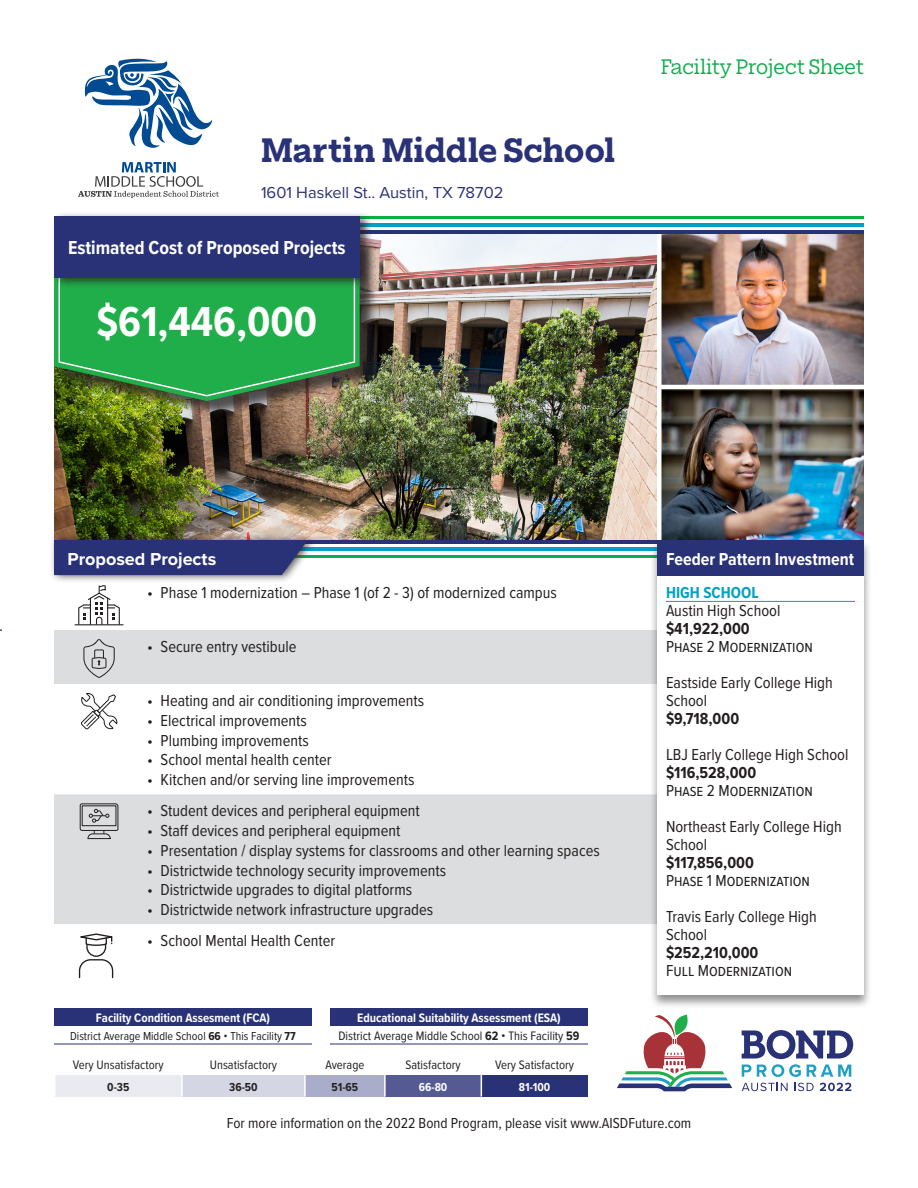
<style>
.page{position:relative;width:918px;height:1188px;background:#fff}
.page>*{position:absolute;margin:0;border:0;box-sizing:border-box;transform-origin:0 0}
.Budget_number{font:700 43.5px "Proxima Nova Cond";color:#fff}
.Facility_Title_H1{font:700 31.5px "Elizeth";letter-spacing:-.005em;color:#2a3277}
.t1{font:700 19.5px "Proxima Nova Cond";color:#fff}
.Facility{font:19.5px "Elizeth";color:#0cad4b}
.Feeder_Heaeding_2{font:700 18px "Proxima Nova Cond";color:#fff}
.Heading_2{font:700 18px "Proxima Nova";color:#fff}
.Text_Condensed_11_pt{font:16.5px/18px "Proxima Nova Cond";color:#231f20}
.Text_Condensed_11_pt-2{font:700 16.5px "Proxima Nova Cond";color:#231f20}
.Address{font:16.5px "Proxima Nova";color:#2a3277}
.Feeder_Heading_Spaci{font:700 16.5px "Proxima Nova Cond";color:#03a1c3}
.Text_Condensed_11_pt-3{font:15px "Proxima Nova Cond";color:#231f20}
.Text_Condensed_Cente{font:12.75px "Proxima Nova Cond";color:#231f20}
.Text_Condensed_Cente-2{font:700 12.75px "Proxima Nova Cond";color:#fff}
.ESA_FCA_8pts{font:12px "Proxima Nova Cond";color:#231f20}
.Text_Condensed_Cente-3{font:700 12px "Proxima Nova Cond";color:#231f20}
.Text_Condensed_Cente-4{font:700 12px "Proxima Nova Cond";color:#fff}
.s1{font-weight:700}
</style>
<div class="page">
<img style="left:54px;top:234px;width:810px;height:306px">
<div style="left:657px;top:234px;width:5px;height:306px;background:#fff"></div>
<hr style="left:657px;top:385px;width:207px;height:4px;background:#fff">
<svg style="left:742px;top:1083px;width:46px;height:8px"></svg>
<svg style="left:795px;top:1083px;width:19px;height:8px"></svg>
<svg style="left:820px;top:1083px;width:31px;height:8px"></svg>
<svg style="left:742px;top:1030px;width:111px;height:47px"></svg>
<svg style="left:617px;top:1015px;width:115px;height:76px"></svg>
<svg style="left:318px;top:555px;width:331px;height:3px"></svg>
<hr style="left:261px;top:547px;width:603px;height:4px;background:#03a1c3">
<hr style="left:261px;top:540px;width:603px;height:4px;background:#2a3277">
<svg style="left:374px;top:216px;width:490px;height:3px"></svg>
<hr style="left:54px;top:223px;width:810px;height:4px;background:#03a1c3">
<hr style="left:54px;top:230px;width:810px;height:4px;background:#2a3277">
<hr style="left:54px;top:1044px;width:258px;height:1px;background:#2a3277">
<hr style="left:330px;top:1044px;width:258px;height:1px;background:#2a3277">
<div style="left:56px;top:239px;width:322px;height:180px;background:#231f20;opacity:.75"></div>
<img style="left:54px;top:289px;width:306px;height:112px">
<svg style="left:59px;top:289px;width:296px;height:107px;fill:#20ae4b"></svg>
<div style="left:49px;top:532px;width:269px;height:52px;background:#231f20;opacity:.75"></div>
<div style="left:54px;top:540px;width:254px;height:35px;background:#293277"></div>
<svg style="left:78px;top:162px;width:141px;height:36px"></svg>
<svg style="left:84px;top:58px;width:128px;height:90px"></svg>
<div style="left:52px;top:211px;width:322px;height:78px;background:#231f20;opacity:.75"></div>
<div style="left:54px;top:216px;width:306px;height:62px;background:#2a3277"></div>
<div style="left:54px;top:630px;width:595px;height:54px;background:#dcdddf"></div>
<svg style="left:54px;top:794px;width:595px;height:185px;fill:#dcdddf"></svg>
<svg style="left:78px;top:585px;width:42px;height:39px"></svg>
<hr style="left:75px;top:624px;width:48px;height:1px;background:#231f20">
<svg style="left:83px;top:639px;width:32px;height:39px"></svg>
<svg style="left:80px;top:693px;width:38px;height:37px"></svg>
<svg style="left:79px;top:803px;width:40px;height:37px"></svg>
<svg style="left:73px;top:933px;width:46px;height:45px"></svg>
<div style="left:649px;top:538px;width:223px;height:53px;background:#231f20;opacity:.5"></div>
<div style="left:657px;top:540px;width:207px;height:36px;background:#2a3277"></div>
<div style="left:649px;top:574px;width:223px;height:435px;background:#231f20;opacity:.5"></div>
<div style="left:657px;top:576px;width:207px;height:418px;background:#fff"></div>
<hr style="left:666px;top:601px;width:189px;height:1px;background:#03a1c3">
<div style="left:54px;top:1008px;width:258px;height:18px;background:#2a3277"></div>
<div style="left:330px;top:1008px;width:258px;height:18px;background:#2a3277"></div>
<div style="left:55px;top:1075px;width:127px;height:22px;background:#eaeaf1"></div>
<div style="left:182px;top:1075px;width:123px;height:22px;background:#d4d6e4"></div>
<div style="left:305px;top:1075px;width:80px;height:22px;background:#aaadc9"></div>
<div style="left:385px;top:1075px;width:96px;height:22px;background:#555b92"></div>
<div style="left:481px;top:1075px;width:107px;height:22px;background:#2a3277"></div>
<hr style="left:384px;top:1075px;width:2px;height:22px;background:#fff">
<svg style="left:481px;top:1075px;width:1px;height:22px"></svg>
<hr style="left:304px;top:1075px;width:2px;height:22px;background:#fff">
<hr style="left:54px;top:1075px;width:2px;height:22px;background:#fff">
<hr style="left:181px;top:1075px;width:2px;height:22px;background:#fff">
<h1 class="Facility_Title_H1" style="left:261px;top:127px;width:356px">Martin Middle School</h1>
<p class="Address" style="left:261px;top:180px;width:244px">1601 Haskell St.. Austin, TX 78702</p>
<h2 class="t1" style="left:68px;top:234px;width:279px">Estimated Cost of Proposed Projects</h2>
<p class="Budget_number" style="left:96px;top:289px;width:222px">$61,446,000</p>
<p class="Facility" style="left:661px;top:53px;width:205px">Facility Project Sheet</p>
<h2 class="Heading_2" style="left:68px;top:545px;width:150px">Proposed Projects</h2>
<p class="Text_Condensed_11_pt" style="left:147px;top:583px;width:411px">• Phase 1 modernization – Phase 1 (of 2 - 3) of modernized campus</p>
<p class="Text_Condensed_11_pt" style="left:147px;top:637px;width:151px">• Secure entry vestibule</p>
<p class="Text_Condensed_11_pt" style="left:147px;top:691px;width:279px">• Heating and air conditioning improvements</p>
<p class="Text_Condensed_11_pt" style="left:147px;top:711px;width:161px">• Electrical improvements</p>
<p class="Text_Condensed_11_pt" style="left:147px;top:730px;width:163px">• Plumbing improvements</p>
<p class="Text_Condensed_11_pt" style="left:147px;top:750px;width:186px">• School mental health center</p>
<p class="Text_Condensed_11_pt" style="left:147px;top:770px;width:269px">• Kitchen and/or serving line improvements</p>
<p class="Text_Condensed_11_pt" style="left:147px;top:801px;width:274px">• Student devices and peripheral equipment</p>
<p class="Text_Condensed_11_pt" style="left:147px;top:821px;width:255px">• Staff devices and peripheral equipment</p>
<p class="Text_Condensed_11_pt" style="left:147px;top:841px;width:454px">• Presentation / display systems for classrooms and other learning spaces</p>
<p class="Text_Condensed_11_pt" style="left:147px;top:860px;width:301px">• Districtwide technology security improvements</p>
<p class="Text_Condensed_11_pt" style="left:147px;top:880px;width:267px">• Districtwide upgrades to digital platforms</p>
<p class="Text_Condensed_11_pt" style="left:147px;top:900px;width:288px">• Districtwide network infrastructure upgrades</p>
<p class="Text_Condensed_11_pt" style="left:147px;top:931px;width:190px">• School Mental Health Center</p>
<h3 class="Text_Condensed_Cente-2" style="left:96px;top:1008px;width:176px">Facility Condition Assesment (FCA)</h3>
<p class="ESA_FCA_8pts" style="left:70px;top:1027px;width:227px">District Average Middle School <span class="s1">66</span> • This Facility <span class="s1">77</span></p>
<h3 class="Text_Condensed_Cente-2" style="left:357px;top:1008px;width:205px">Educational Suitability Assessment (ESA)</h3>
<h3 class="Text_Condensed_Cente" style="left:338px;top:1026px;width:243px">District Average Middle School <span class="s1">62</span> • This Facility <span class="s1">59</span></h3>
<h2 class="Feeder_Heaeding_2" style="left:666px;top:546px;width:190px">Feeder Pattern Investment</h2>
<p class="Feeder_Heading_Spaci" style="left:666px;top:580px;width:94px">HIGH SCHOOL</p>
<p class="Text_Condensed_11_pt" style="left:666px;top:601px;width:116px">Austin High School</p>
<p class="Text_Condensed_11_pt-2" style="left:666px;top:616px;width:85px">$41,922,000</p>
<p class="Text_Condensed_11_pt" style="left:666px;top:637px;width:148px">Phase 2 Modernization</p>
<p class="Text_Condensed_11_pt" style="left:666px;top:673px;width:168px">Eastside Early College High<br>School</p>
<p class="Text_Condensed_11_pt-2" style="left:666px;top:706px;width:75px">$9,718,000</p>
<p class="Text_Condensed_11_pt" style="left:666px;top:745px;width:184px">LBJ Early College High School</p>
<p class="Text_Condensed_11_pt-2" style="left:666px;top:760px;width:92px">$116,528,000</p>
<p class="Text_Condensed_11_pt" style="left:666px;top:781px;width:148px">Phase 2 Modernization</p>
<p class="Text_Condensed_11_pt" style="left:666px;top:817px;width:177px">Northeast Early College High<br>School</p>
<p class="Text_Condensed_11_pt-2" style="left:666px;top:850px;width:90px">$117,856,000</p>
<p class="Text_Condensed_11_pt" style="left:666px;top:871px;width:145px">Phase 1 Modernization</p>
<p class="Text_Condensed_11_pt" style="left:666px;top:907px;width:152px">Travis Early College High<br>School</p>
<p class="Text_Condensed_11_pt-2" style="left:666px;top:940px;width:94px">$252,210,000</p>
<p class="Text_Condensed_11_pt" style="left:666px;top:961px;width:128px">Full Modernization</p>
<h3 class="Text_Condensed_Cente" style="left:73px;top:1055px;width:92px">Very Unsatisfactory</h3>
<h3 class="Text_Condensed_Cente" style="left:210px;top:1055px;width:69px">Unsatisfactory</h3>
<h3 class="Text_Condensed_Cente" style="left:325px;top:1055px;width:41px">Average</h3>
<h3 class="Text_Condensed_Cente" style="left:406px;top:1055px;width:57px">Satisfactory</h3>
<h3 class="Text_Condensed_Cente" style="left:495px;top:1055px;width:80px">Very Satisfactory</h3>
<h3 class="Text_Condensed_Cente-3" style="left:107px;top:1078px;width:24px">0-35</h3>
<h3 class="Text_Condensed_Cente-3" style="left:229px;top:1078px;width:30px">36-50</h3>
<h3 class="Text_Condensed_Cente-3" style="left:332px;top:1078px;width:28px">51-65</h3>
<h3 class="Text_Condensed_Cente-4" style="left:419px;top:1078px;width:30px">66-80</h3>
<h3 class="Text_Condensed_Cente-4" style="left:519px;top:1078px;width:33px">81-100</h3>
<p class="Text_Condensed_11_pt-3" style="left:227px;top:1112px;width:466px">For more information on the 2022 Bond Program, please visit www.AISDFuture.com</p>
</div>
